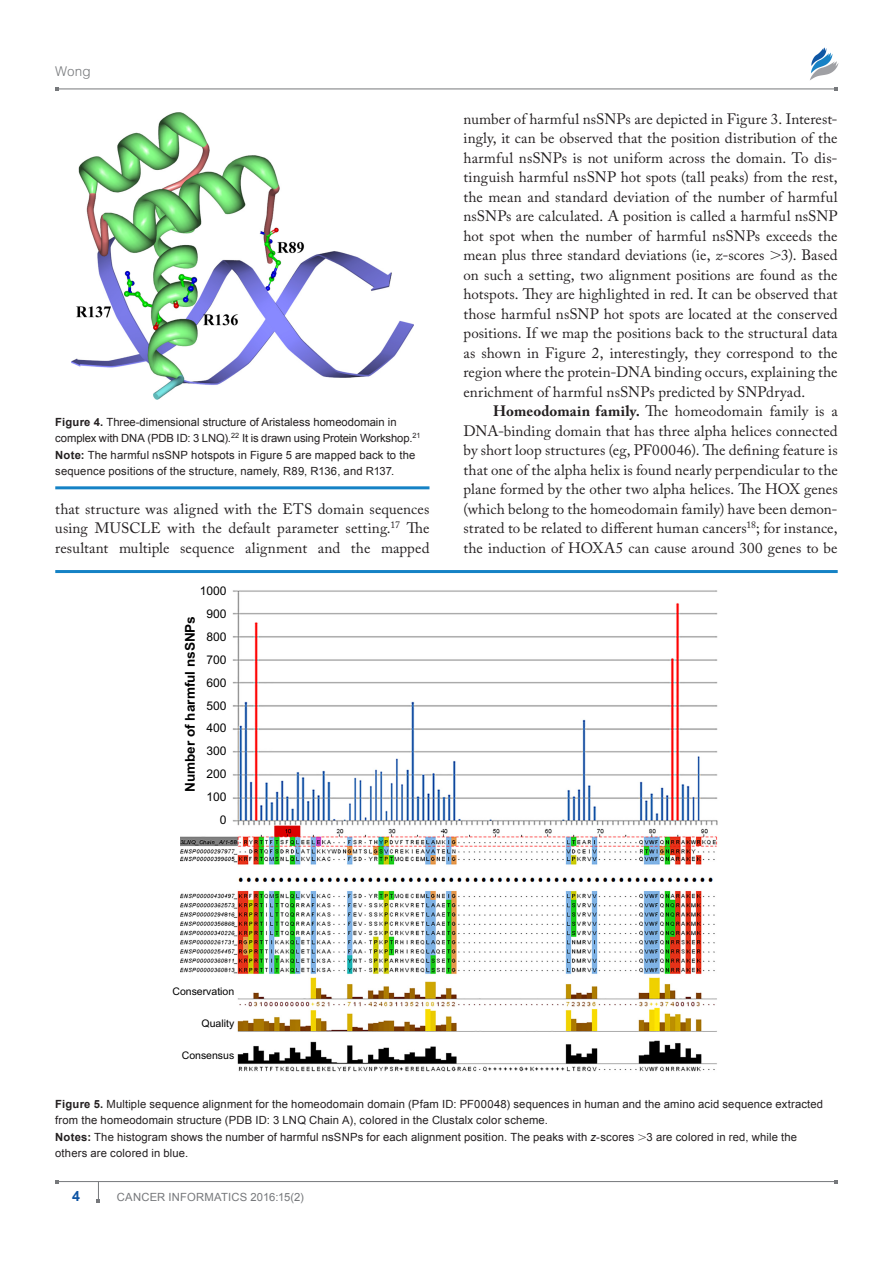
<style>
.page{position:relative;width:893px;height:1263px;background:#fff}
.page>*{position:absolute;margin:0;border:0;box-sizing:border-box;transform-origin:0 0}
.Tx{font:15px/19.5px "Adobe Caslon Pro";letter-spacing:.005em;color:#231f20;text-align:justify}
.t1{font:700 14.25px "Arial";color:#1055a4}
.t2{font:700 13.5px "Arial";color:#000}
.t3{font:300 13.5px "Arial MT Std";color:#76787b}
.t4{font:12px/23px "Arial";color:#000;text-align:center}
.FigC{font:11.25px/16.5px "Arial";letter-spacing:.015em;color:#231f20}
.t5{font:11.25px "Arial";letter-spacing:.015em;color:#76787b}
.t6{font:10.5px "Arial";color:#000}
.s1{font-weight:700}
.s2{font-style:italic}
.s3{font-family:"Mathematical Pi One"}
</style>
<div class="page">
<hr style="left:57px;top:89px;width:779px;height:1px;background:#76787b">
<hr style="left:57px;top:1181px;width:779px;height:1px;background:#76787b">
<img style="left:810px;top:47px;width:29px;height:33px">
<svg style="left:97px;top:1182px;width:3px;height:20px"></svg>
<hr style="left:55px;top:486px;width:374px;height:3px;background:#1582c5">
<img style="left:71px;top:113px;width:342px;height:286px">
<hr style="left:55px;top:570px;width:783px;height:3px;background:#1582c5">
<img style="left:181px;top:590px;width:537px;height:482px">
<p class="t3" style="left:55px;top:63px;width:37px">Wong</p>
<p class="FigC" style="left:55px;top:413px;width:367px"><span class="s1">Figure 4.</span> Three-dimensional structure of Aristaless homeodomain in complex with DNA (PDB ID: 3 LNQ).<sup>22</sup> It is drawn using Protein Workshop.<sup>21<br></sup><span class="s1">Note:</span> The harmful nsSN P hotspots in Figure 5 are mapped back to the sequence positions of the structure, namely, R89, R136, and R137.</p>
<p class="Tx" style="left:55px;top:499px;width:376px">that structure was aligned with the ETS domain sequences using MUSCLE with the default parameter setting.<sup>17</sup> The resultant multiple sequence alignment and the mapped</p>
<p class="t4" style="left:200px;top:579px;width:28px">1000<br>900<br>800</p>
<p class="t2" style="left:182px;top:792px;width:177px;rotate:-90deg">Number of harmful nsSNPs</p>
<p class="t4" style="left:207px;top:648px;width:22px;text-align:right">700<br>600<br>500<br>400<br>300<br>200<br>100<br>0</p>
<p class="Tx" style="left:463px;top:109px;width:376px">number of harmful nsSNPs are depicted in Figure 3. Interest&shy;ingly, it can be observed that the position distribution of the harmful nsSNPs is not uniform across the domain. To dis&shy;tinguish harmful nsSNP hot spots (tall peaks) from the rest, the mean and standard deviation of the number of harmful nsSNPs are calculated. A position is called a harmful nsSNP hot spot when the number of harmful nsSNPs exceeds the mean plus three standard deviations (ie, <span class="s2">z</span>-scores <span class="s3">.</span>3). Based on such a setting, two alignment positions are found as the hotspots. They are highlighted in red. It can be observed that those harmful nsSNP hot spots are located at the conserved positions. If we map the positions back to the structural data as shown in Figure 2, interestingly, they correspond to the region where the protein-DNA binding occurs, explaining the enrichment of harmful nsSNPs predicted by SNPdryad.</p>
<h2 class="Tx" style="left:463px;top:401px;width:376px;text-indent:30px"><span class="s1">Homeodomain family.</span> The homeodomain family is a DNA-binding domain that has three alpha helices connected by short loop structures (eg, PF00046). The defining feature is that one of the alpha helix is found nearly perpendicular to the plane formed by the other two alpha helices. The HOX genes (which belong to the homeodomain family) have been demon&shy;strated to be related to different human cancers<sup>18</sup>; for instance, the induction of HOXA5 can cause around 300 genes to be</h2>
<p class="t6" style="left:172px;top:986px;width:63px">Conservation</p>
<p class="t6" style="left:202px;top:1017px;width:34px">Quality</p>
<p class="t6" style="left:182px;top:1050px;width:54px">Consensus</p>
<p class="FigC" style="left:55px;top:1096px;width:769px"><span class="s1">Figure 5.</span> M ultiple sequence alignment for the homeodomain domain (Pfam ID: PF00048) sequences in human and the amino acid sequence extracted from the homeodomain structure (PDB ID: 3 LN Q Chain A), colored in the Clustalx color scheme.<br><span class="s1">Notes:</span> The histogram shows the number of harmful nsSN Ps for each alignment position. The peaks with <span class="s2">z</span>-scores <span class="s3">.</span>3 are colored in red, while the others are colored in blue.</p>
<p class="t1" style="left:72px;top:1186px;width:9px">4</p>
<p class="t5" style="left:117px;top:1189px;width:188px">Cancer Informatics 2016:15(2)</p>
</div>
